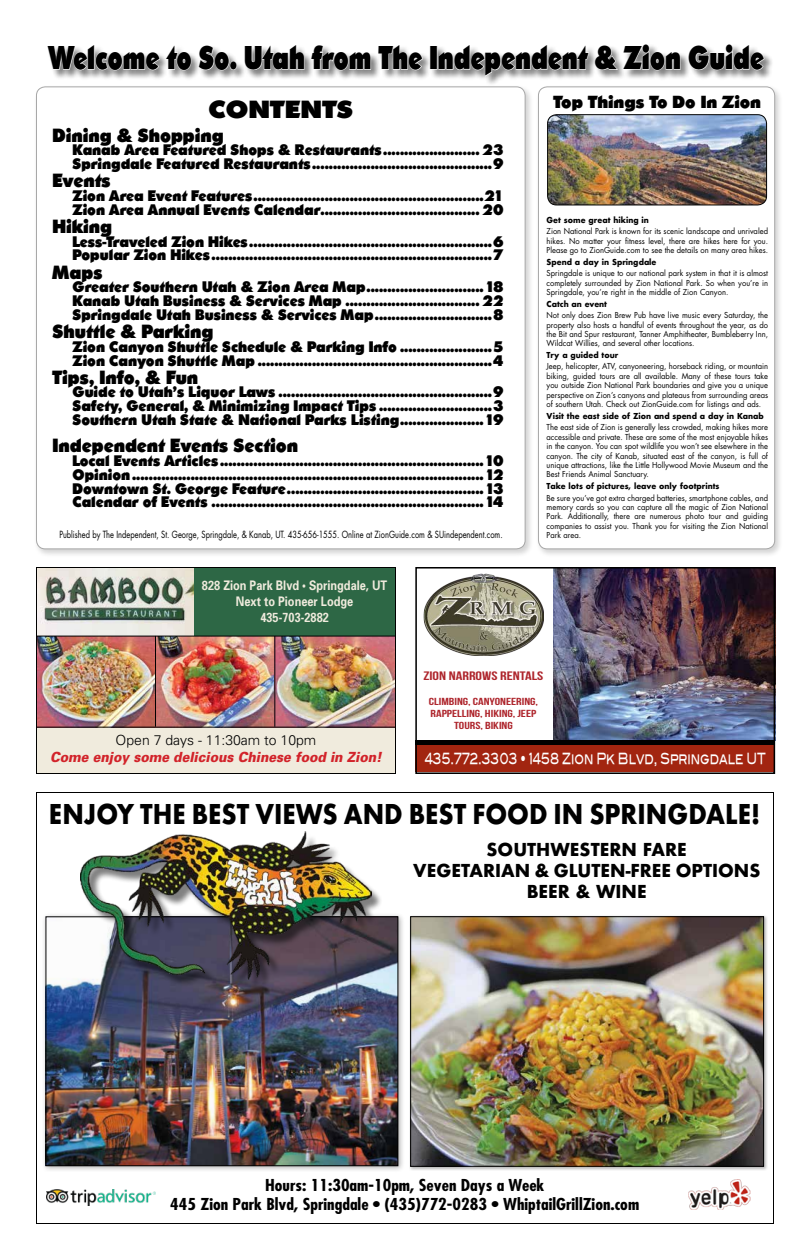
<style>
.page{position:relative;width:810px;height:1260px;background:#fff}
.page>*{position:absolute;margin:0;border:0;box-sizing:border-box;transform-origin:0 0}
.t1{font:800 32px "Opine";color:#000;scale:.78 1}
.t2{font:700 26.5px "Futura";color:#000;scale:.89 1}
.t3{font:800 24.1px "Opine";letter-spacing:.015em;color:#000;scale:1.09 1}
.t4{font:800 18.6px "Opine";color:#000;scale:.96 1}
.t5{font:700 17.3px/20.8px "Futura";color:#000;text-align:center}
.t6{font:800 17px "Opine";color:#000}
.t7{font:700 condensed 16px/19.2px "Futura";color:#000;text-align:center;scale:1.1 1}
.t8{font:15.4px "Blair Md ITCTT Medium";color:#fff;scale:.66 1}
.t9{font:800 14.8px/13.7px "Opine";color:#000;scale:.96 1}
.t10{font:italic 900 14px "Univers";color:#d2232a;scale:.9 1}
.t11{font:300 14px "Univers";color:#000}
.t12{font:700 13.2px/15.8px "Univers";color:#f0ebdd;text-align:center;scale:.83 1}
.t13{font:12.2px "Bebas Neue";color:#ae252c;scale:1.34 1}
.t14{font:10.2px/12.3px "Bebas Neue";color:#ae252c;text-align:center;scale:1.34 1}
.t15{font:9.6px "Futura";color:#000;scale:.78 1}
.t16{font:8px/9.4px "Futura";color:#000;text-align:justify;scale:.95 1}
.t17{font:700 8px "Futura";color:#000;scale:.95 1}
</style>
<div class="page">
<div style="left:48px;top:44px;width:727px;height:43px;background:#000;opacity:.5"></div>
<svg style="left:48px;top:44px;width:144px;height:27px"></svg>
<svg style="left:198px;top:45px;width:40px;height:26px"></svg>
<svg style="left:244px;top:44px;width:179px;height:27px"></svg>
<div style="left:430px;top:46px;width:8px;height:24px;border:1px solid #fff"></div>
<svg style="left:438px;top:44px;width:243px;height:34px"></svg>
<svg style="left:688px;top:44px;width:77px;height:27px"></svg>
<div style="left:536px;top:84px;width:248px;height:474px;background:#000;opacity:.5"></div>
<div style="left:538px;top:87px;width:237px;height:462px;background:#fff;border-radius:9px"></div>
<div style="left:538px;top:86px;width:237px;height:463px;border:1px solid #000;border-radius:9px"></div>
<div style="left:34px;top:84px;width:500px;height:474px;background:#000;opacity:.5"></div>
<div style="left:36px;top:87px;width:489px;height:462px;background:#fff;border-radius:9px"></div>
<img style="left:548px;top:115px;width:219px;height:90px">
<div style="left:547px;top:114px;width:220px;height:91px;border:1px solid #000;border-radius:9px"></div>
<div style="left:409px;top:915px;width:359px;height:256px;background:#000;opacity:.3"></div>
<img style="left:412px;top:918px;width:350px;height:247px">
<div style="left:410px;top:916px;width:354px;height:251px;border:1px solid #000"></div>
<div style="left:42px;top:913px;width:363px;height:260px;background:#000;opacity:.3"></div>
<img style="left:48px;top:919px;width:348px;height:245px">
<div style="left:46px;top:917px;width:352px;height:249px;border:1px solid #000"></div>
<div style="left:82px;top:834px;width:301px;height:158px;background:#000;opacity:.5"></div>
<img style="left:81px;top:831px;width:290px;height:149px">
<img style="left:47px;top:1189px;width:108px;height:17px">
<img style="left:689px;top:1180px;width:62px;height:30px">
<div style="left:36px;top:704px;width:360px;height:70px;background:#f0ebdd"></div>
<div style="left:193px;top:567px;width:203px;height:73px;background:#2d6745"></div>
<img style="left:38px;top:569px;width:155px;height:67px">
<img style="left:38px;top:637px;width:356px;height:90px">
<div style="left:36px;top:567px;width:360px;height:207px;border:1px solid #000"></div>
<hr style="left:36px;top:636px;width:360px;height:1px;background:#000">
<hr style="left:36px;top:727px;width:360px;height:1px;background:#000">
<hr style="left:155px;top:636px;width:1px;height:91px;background:#000">
<hr style="left:274px;top:636px;width:1px;height:91px;background:#000">
<img style="left:553px;top:570px;width:219px;height:170px">
<div style="left:415px;top:745px;width:360px;height:27px;background:#a22510"></div>
<div style="left:415px;top:567px;width:360px;height:207px;border:2px solid #000"></div>
<div style="left:415px;top:740px;width:360px;height:5px;background:#000"></div>
<img style="left:423px;top:573px;width:121px;height:83px">
<h1 class="t1" style="left:48px;top:42px;width:919px">Welcome to So. Utah from The Independent &amp; Zion Guide</h1>
<h3 class="t3" style="left:208px;top:98px;width:134px">CONTENTS</h3>
<h3 class="t4" style="left:53px;top:126px;width:180px">Dining &amp; Shopping</h3>
<h3 class="t9" style="left:73px;top:144px;width:450px">Kanab Area Featured Shops &amp; Restaurants....................... 23<br>Springdale Featured Restaurants...........................................9</h3>
<h3 class="t4" style="left:53px;top:172px;width:62px">Events</h3>
<h3 class="t9" style="left:73px;top:190px;width:450px">Zion Area Event Features.......................................................21<br>Zion Area Annual Events Calendar...................................... 20</h3>
<h3 class="t4" style="left:53px;top:217px;width:64px">Hiking</h3>
<h3 class="t9" style="left:73px;top:235px;width:450px">Less-Traveled Zion Hikes..........................................................6<br>Popular Zion Hikes...................................................................7</h3>
<h3 class="t4" style="left:53px;top:263px;width:54px">Maps</h3>
<h3 class="t9" style="left:73px;top:281px;width:450px;text-align:justify">Greater Southern Utah &amp; Zion Area Map............................18<br>Kanab Utah Business &amp; Services Map ................................ 22<br>Springdale Utah Business &amp; Services Map............................8</h3>
<h3 class="t4" style="left:53px;top:322px;width:169px">Shuttle &amp; Parking</h3>
<h3 class="t9" style="left:73px;top:340px;width:450px">Zion Canyon Shuttle Schedule &amp; Parking Info ......................5<br>Zion Canyon Shuttle Map ........................................................4</h3>
<h3 class="t4" style="left:53px;top:368px;width:153px">Tips, Info, &amp; Fun</h3>
<h3 class="t9" style="left:73px;top:386px;width:450px;text-align:justify">Guide to Utah’s Liquor Laws ...................................................9<br>Safety, General, &amp; Minimizing Impact Tips ...........................3<br>Southern Utah State &amp; National Parks Listing....................19</h3>
<h3 class="t4" style="left:53px;top:437px;width:257px">Independent Events Section</h3>
<p class="t9" style="left:73px;top:455px;width:450px;text-align:justify">Local Events Articles...............................................................10<br>Opinion....................................................................................12<br>Downtown St. George Feature...............................................13<br>Calendar of Events .................................................................14</p>
<p class="t15" style="left:59px;top:528px;width:570px">Published by The Independent, St. George, Springdale, &amp; Kanab, UT. 435-656-1555. Online at ZionGuide.com &amp; SUindependent.com.</p>
<h3 class="t6" style="left:554px;top:93px;width:209px">Top Things To Do In Zion</h3>
<p class="t17" style="left:547px;top:214px;width:109px">Get some great hiking in</p>
<p class="t16" style="left:547px;top:226px;width:235px">Zion National Park is known for its scenic landscape and unrivaled hikes. No matter your fitness level, there are hikes here for you.<br>Please go to ZionGuide.com to see the details on many area hikes.</p>
<p class="t17" style="left:547px;top:256px;width:117px">Spend a day in Springdale</p>
<p class="t16" style="left:547px;top:268px;width:235px">Springdale is unique to our national park system in that it is almost completely surrounded by Zion National Park. So when you’re in Springdale, you’re right in the middle of Zion Canyon.</p>
<p class="t17" style="left:547px;top:298px;width:65px">Catch an event</p>
<p class="t16" style="left:547px;top:310px;width:235px">Not only does Zion Brew Pub have live music every Saturday, the property also hosts a handful of events throughout the year, as do the Bit and Spur restaurant, Tanner Amphitheater, Bumbleberry Inn, Wildcat Willies, and several other locations.</p>
<p class="t17" style="left:547px;top:349px;width:77px">Try a guided tour</p>
<p class="t16" style="left:547px;top:362px;width:235px">Jeep, helicopter, ATV, canyoneering, horseback riding, or mountain biking, guided tours are all available. Many of these tours take you outside Zion National Park boundaries and give you a unique perspective on Zion’s canyons and plateaus from surrounding areas of southern Utah. Check out ZionGuide.com for listings and ads.</p>
<p class="t17" style="left:547px;top:410px;width:230px">Visit the east side of Zion and spend a day in Kanab</p>
<p class="t16" style="left:547px;top:423px;width:235px">The east side of Zion is generally less crowded, making hikes more accessible and private. These are some of the most enjoyable hikes in the canyon. You can spot wildlife you won’t see elsewhere in the canyon. The city of Kanab, situated east of the canyon, is full of unique attractions, like the Little Hollywood Movie Museum and the Best Friends Animal Sanctuary.</p>
<p class="t17" style="left:547px;top:480px;width:184px">Take lots of pictures, leave only footprints</p>
<p class="t16" style="left:547px;top:493px;width:235px">Be sure you’ve got extra charged batteries, smartphone cables, and memory cards so you can capture all the magic of Zion National Park. Additionally, there are numerous photo tour and guiding companies to assist you. Thank you for visiting the Zion National Park area.</p>
<h3 class="t12" style="left:202px;top:577px;width:225px">828 Zion Park Blvd • Springdale, UT<br>Next to Pioneer Lodge<br>435-703-2882</h3>
<h3 class="t13" style="left:423px;top:669px;width:91px">ZION NARROWS RENTALS</h3>
<p class="t14" style="left:429px;top:695px;width:83px">CLIMBING, CANYONEERING,<br>RAPPELLING, HIKING, JEEP<br>TOURS, BIKING</p>
<h3 class="t11" style="left:116px;top:732px;width:202px">Open 7 days - 11:30am to 10pm</h3>
<h3 class="t10" style="left:50px;top:748px;width:370px">Come enjoy some delicious Chinese food in Zion!</h3>
<h3 class="t8" style="left:425px;top:746px;width:518px">435.772.3303 • 1458 Zion Pk Blvd, Springdale UT</h3>
<h2 class="t2" style="left:49px;top:795px;width:801px">ENJOY THE BEST VIEWS AND BEST FOOD IN SPRINGDALE!</h2>
<h3 class="t5" style="left:413px;top:839px;width:349px">SOUTHWESTERN FARE<br>VEGETARIAN &amp; GLUTEN-FREE OPTIONS<br>BEER &amp; WINE</h3>
<h3 class="t7" style="left:170px;top:1175px;width:428px">Hours: 11:30am-10pm, Seven Days a Week<br>445 Zion Park Blvd, Springdale • (435)772-0283 • WhiptailGrillZion.com</h3>
</div>
